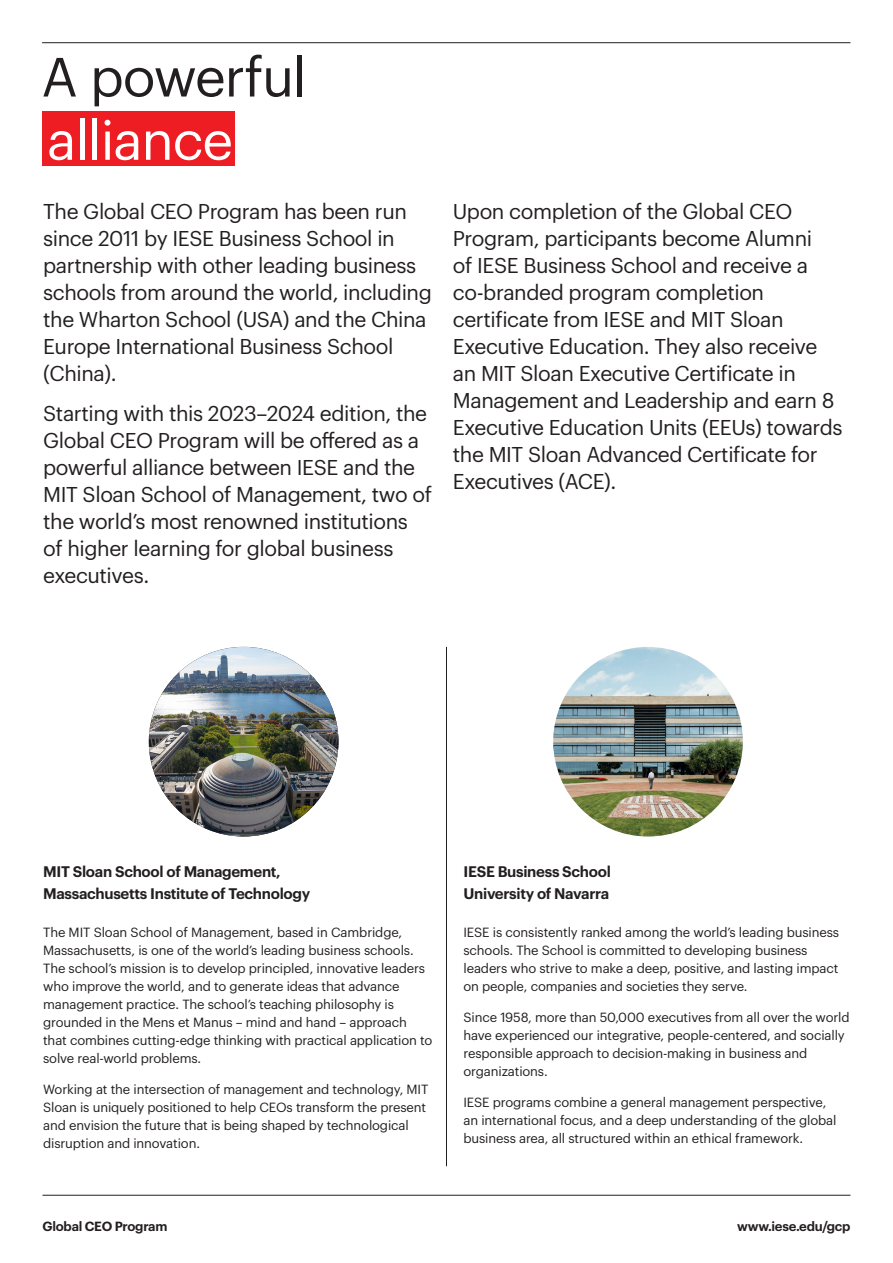
<style>
.page{position:relative;width:893px;height:1263px;background:#fff}
.page>*{position:absolute;margin:0;border:0;box-sizing:border-box;transform-origin:0 0}
.t1{font:54px "Graphik";letter-spacing:-.02em;color:#231f20}
.t2{font:54px "Graphik";letter-spacing:-.02em;color:#fff}
.t3{font:21px/27px "Graphik";letter-spacing:-.02em;color:#231f20}
.Texto_Base_8_7___12{font:600 15px/22.5px "Graphik";letter-spacing:-.02em;color:#231f20}
.t4{font:13.05px/18px "Graphik";letter-spacing:-.01em;color:#231f20}
.t5{font:600 13.05px "Graphik";letter-spacing:-.02em;color:#231f20}
</style>
<div class="page">
<hr style="left:43px;top:1195px;width:807px;height:1px;background:#231f20">
<hr style="left:42px;top:42px;width:808px;height:1px;background:#231f20">
<img style="left:149px;top:647px;width:189px;height:189px;border-radius:95px">
<hr style="left:446px;top:647px;width:1px;height:519px;background:#231f20">
<img style="left:553px;top:647px;width:190px;height:189px;border-radius:95px">
<div style="left:43px;top:112px;width:192px;height:54px;background:#ee1d23"></div>
<p class="t1" style="left:41px;top:36px;width:267px">A powerful</p>
<p class="t2" style="left:47px;top:100px;width:187px">alliance</p>
<p class="t3" style="left:43px;top:196px;width:390px">The Global CEO Program has been run since 2011 by IESE Business School in partnership with other leading business schools from around the world, including the Wharton School (USA) and the China Europe International Business School (China).</p>
<p class="t3" style="left:43px;top:398px;width:390px">Starting with this 2023–2024 edition, the Global CEO Program will be offered as a powerful alliance between IESE and the MIT Sloan School of Management, two of the world’s most renowned institutions of higher learning for global business executives.</p>
<p class="t3" style="left:453px;top:196px;width:391px">Upon completion of the Global CEO Program, participants become Alumni<br>of IESE Business School and receive a co-branded program completion certificate from IESE and MIT Sloan Executive Education. They also receive an MIT Sloan Executive Certificate in Management and Leadership and earn 8<br>Executive Education Units (EEUs) towards the MIT Sloan Advanced Certificate for Executives (ACE).</p>
<p class="Texto_Base_8_7___12" style="left:43px;top:858px;width:269px">MIT Sloan School of Management,<br>Massachusetts Institute of Technology</p>
<p class="t4" style="left:43px;top:922px;width:391px">The MIT Sloan School of Management, based in Cambridge, Massachusetts, is one of the world’s leading business schools.<br>The school’s mission is to develop principled, innovative leaders who improve the world, and to generate ideas that advance management practice. The school’s teaching philosophy is grounded in the Mens et Manus – mind and hand – approach that combines cutting-edge thinking with practical application to solve real-world problems.</p>
<p class="t4" style="left:43px;top:1079px;width:387px">Working at the intersection of management and technology, MIT Sloan is uniquely positioned to help CEOs transform the present and envision the future that is being shaped by technological disruption and innovation.</p>
<p class="Texto_Base_8_7___12" style="left:463px;top:858px;width:149px">IESE Business School</p>
<p class="Texto_Base_8_7___12" style="left:463px;top:881px;width:147px">University of Navarra</p>
<p class="t4" style="left:463px;top:922px;width:377px">IESE is consistently ranked among the world’s leading business schools. The School is committed to developing business leaders who strive to make a deep, positive, and lasting impact on people, companies and societies they serve.</p>
<p class="t4" style="left:463px;top:1007px;width:388px">Since 1958, more than 50,000 executives from all over the world have experienced our integrative, people-centered, and socially responsible approach to decision-making in business and organizations.</p>
<p class="t4" style="left:463px;top:1092px;width:374px">IESE programs combine a general management perspective, an international focus, and a deep understanding of the global business area, all structured within an ethical framework.</p>
<p class="t5" style="left:43px;top:1216px;width:126px">Global CEO Program</p>
<p class="t5" style="left:737px;top:1216px;width:115px">www.iese.edu/gcp</p>
</div>
